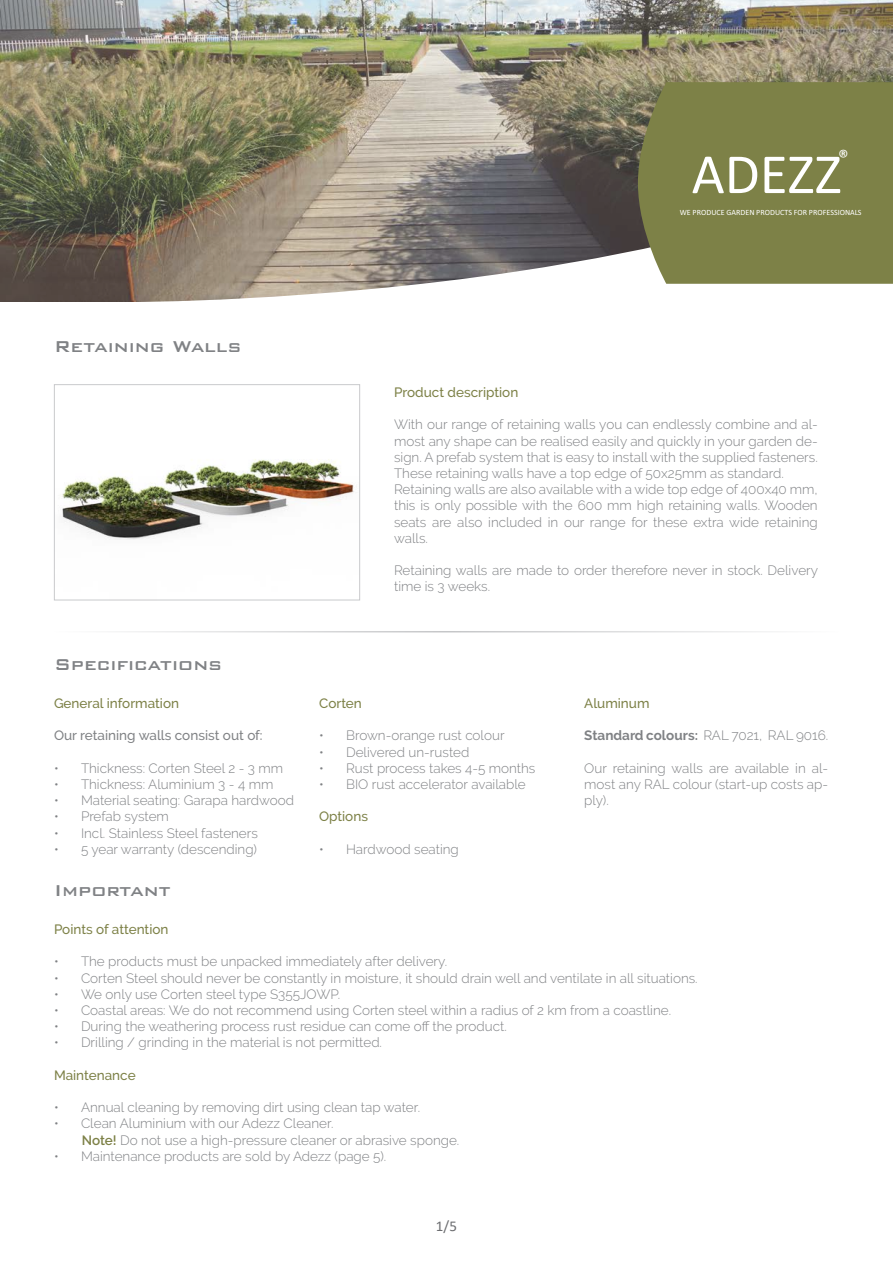
<style>
.page{position:relative;width:893px;height:1263px;background:#fff}
.page>*{position:absolute;margin:0;border:0;box-sizing:border-box;transform-origin:0 0}
.t1{font:61.2px "Calibri";letter-spacing:-.005em;color:#fff}
.t2{font:57.3px "Calibri";letter-spacing:-.005em;color:#fff}
.t3{font:500 21px "Bank Gothic BT";color:#808285}
.t4{font:20.85px "Calibri";color:#fff}
.t5{font:15px "Calibri";color:#6c6d70}
.t6{font:300 13.5px/16.2px "Raleway";color:#808285;text-align:justify}
.t7{font:500 13.5px "Raleway";color:#7d8147}
.t8{font:700 13.5px "Raleway";color:#808285}
.t9{font:500 13.5px "Raleway";color:#808285}
.t10{font:7.95px "Calibri";color:#fff}
.t11{font:7.5px "Calibri";color:#fff}
.s1{font-size:22.2px}
.s2{font-weight:300}
.s3{font-weight:600;color:#7d8147}
</style>
<div class="page">
<img style="left:0;top:0;width:893px;height:301px">
<svg style="left:128px;top:158px;width:765px;height:144px"></svg>
<div style="left:638px;top:82px;width:255px;height:202px;background:#7d8147"></div>
<img style="left:62px;top:459px;width:292px;height:81px">
<div style="left:54px;top:384px;width:306px;height:216px;border:1px solid #c9cacc"></div>
<hr style="left:54px;top:631px;width:785px;height:1px;background:#c5c6c8">
<h3 class="t4" style="left:838px;top:142px;width:22px">®<span class="s1">®</span></h3>
<h1 class="t1" style="left:691px;top:131px;width:161px">ADEZZ</h1>
<p class="t10" style="left:680px;top:207px;width:183px">WE PRODUCE GARDEN PRODUCTS FOR PROFESSIONALS</p>
<h2 class="t2" style="left:692px;top:134px;width:151px">ADEZZ</h2>
<p class="t11" style="left:681px;top:205px;width:172px">WE PRODUCE GARDEN PRODUCTS FOR PROFESSIONALS</p>
<p class="t3" style="left:54px;top:335px;width:189px">Retaining Walls</p>
<p class="t3" style="left:54px;top:653px;width:170px">Specifications</p>
<p class="t7" style="left:54px;top:695px;width:127px">General information</p>
<p class="t9" style="left:54px;top:728px;width:210px">Our retaining walls consist out of:</p>
<p class="t6" style="left:54px;top:760px;width:231px">• Thickness: Corten Steel 2 - 3 mm</p>
<p class="t6" style="left:54px;top:776px;width:221px">• Thickness: Aluminium 3 - 4 mm</p>
<p class="t6" style="left:54px;top:792px;width:241px">• Material seating: Garapa hardwood</p>
<p class="t6" style="left:54px;top:808px;width:116px">• Prefab system</p>
<p class="t6" style="left:54px;top:825px;width:205px">• Incl. Stainless Steel fasteners</p>
<p class="t6" style="left:54px;top:841px;width:205px">• 5 year warranty (descending)</p>
<p class="t3" style="left:54px;top:879px;width:119px">Important</p>
<p class="t7" style="left:394px;top:384px;width:126px">Product description</p>
<p class="t6" style="left:394px;top:416px;width:425px">With our range of retaining walls you can endlessly combine and al&shy;most any shape can be realised easily and quickly in your garden de&shy;sign. A prefab system that is easy to install with the supplied fasteners.<br>These retaining walls have a top edge of 50x25mm as standard.</p>
<p class="t6" style="left:394px;top:481px;width:425px">Retaining walls are also available with a wide top edge of 400x40 mm, this is only possible with the 600 mm high retaining walls. Wooden seats are also included in our range for these extra wide retaining walls.</p>
<p class="t6" style="left:394px;top:562px;width:426px">Retaining walls are made to order therefore never in stock. Delivery time is 3 weeks.</p>
<p class="t7" style="left:319px;top:695px;width:44px">Corten</p>
<p class="t6" style="left:319px;top:727px;width:187px">• Brown-orange rust colour</p>
<p class="t6" style="left:319px;top:744px;width:152px">• Delivered un-rusted</p>
<p class="t6" style="left:319px;top:760px;width:218px">• Rust process takes 4-5 months</p>
<p class="t6" style="left:319px;top:776px;width:208px">• BIO rust accelerator available</p>
<p class="t7" style="left:319px;top:809px;width:50px">Options</p>
<p class="t6" style="left:319px;top:841px;width:141px">• Hardwood seating</p>
<p class="t7" style="left:584px;top:695px;width:67px">Aluminum</p>
<p class="t8" style="left:584px;top:728px;width:245px">Standard colours: <span class="s2">RAL 7021, RAL 9016.</span></p>
<p class="t6" style="left:584px;top:760px;width:245px">Our retaining walls are available in al&shy;most any RAL colour (start-up costs ap&shy;ply).</p>
<p class="t7" style="left:54px;top:921px;width:116px">Points of attention</p>
<p class="t6" style="left:54px;top:953px;width:395px">• The products must be unpacked immediately after delivery.</p>
<p class="t6" style="left:54px;top:969px;width:645px">• Corten Steel should never be constantly in moisture, it should drain well and ventilate in all situations.</p>
<p class="t6" style="left:54px;top:986px;width:288px">• We only use Corten steel type S355JOWP.</p>
<p class="t6" style="left:54px;top:1002px;width:619px">• Coastal areas: We do not recommend using Corten steel within a radius of 2 km from a coastline.</p>
<p class="t6" style="left:54px;top:1018px;width:454px">• During the weathering process rust residue can come off the product.</p>
<p class="t6" style="left:54px;top:1034px;width:330px">• Drilling / grinding in the material is not permitted.</p>
<p class="t7" style="left:54px;top:1067px;width:83px">Maintenance</p>
<p class="t6" style="left:54px;top:1099px;width:368px">• Annual cleaning by removing dirt using clean tap water.</p>
<p class="t6" style="left:54px;top:1115px;width:281px">• Clean Aluminium with our Adezz Cleaner.</p>
<p class="t6" style="left:82px;top:1131px;width:379px"><span class="s3">Note!</span> Do not use a high-pressure cleaner or abrasive sponge.</p>
<p class="t6" style="left:54px;top:1148px;width:334px">• Maintenance products are sold by Adezz (page 5).</p>
<p class="t5" style="left:436px;top:1216px;width:22px">1/5</p>
</div>
